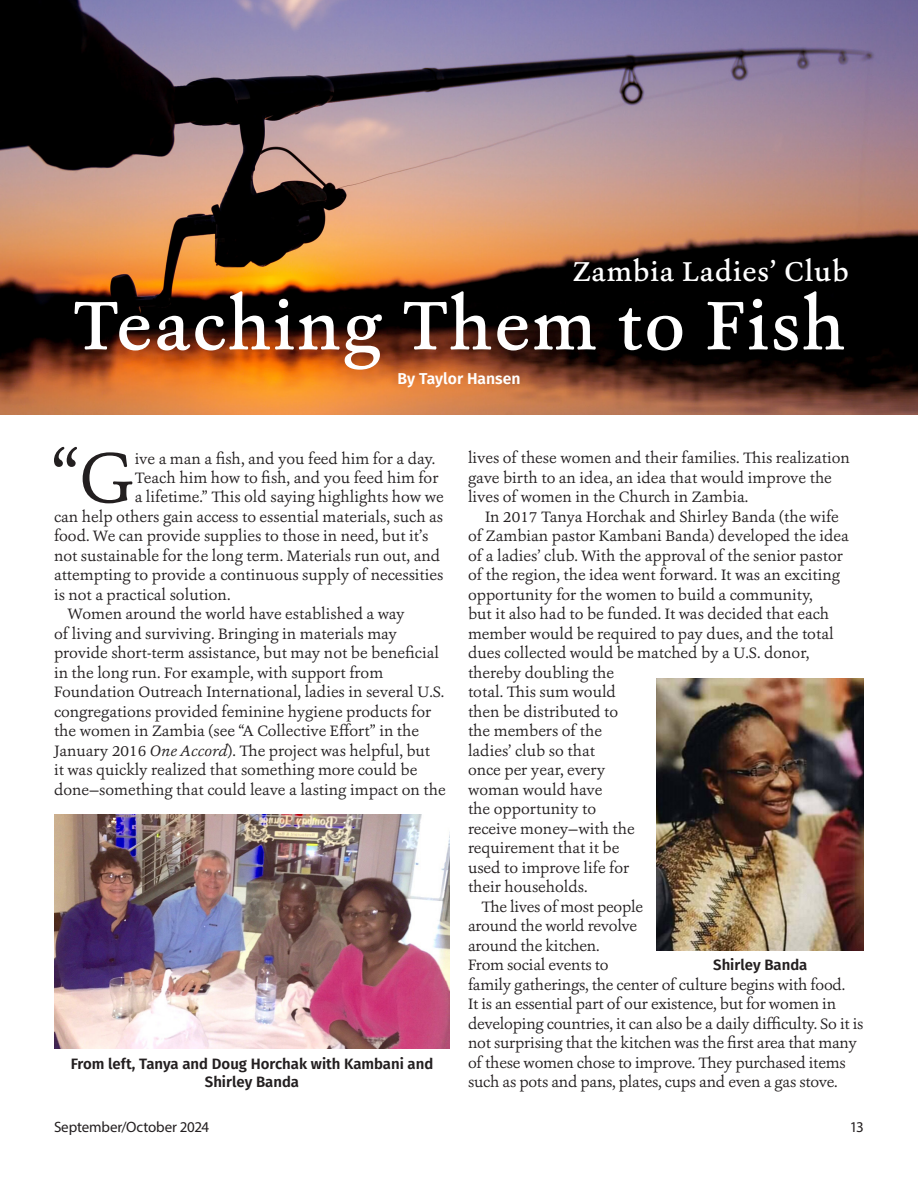
<style>
.page{position:relative;width:918px;height:1188px;background:#fff}
.page>*{position:absolute;margin:0;border:0;box-sizing:border-box;transform-origin:0 0}
.t1{font:74.55px "Ashbury";color:#231f20}
.t2{font:500 72px "Ashbury";letter-spacing:.03em;color:#fff}
.t3{font:500 28.5px "Ashbury";letter-spacing:.03em;color:#fff}
.t4{font:15.75px/19.5px "Ashbury";color:#231f20}
.t5{font:600 15.75px "Fira Sans";color:#fff}
.t6{font:600 15px/18px "Fira Sans";color:#231f20;text-align:center}
.t7{font:15px "Myriad Pro";letter-spacing:-.01em;color:#231f20}
.s1{font-style:italic}
</style>
<div class="page">
<img style="left:0;top:0;width:918px;height:415px">
<img style="left:54px;top:814px;width:396px;height:234px">
<img style="left:657px;top:678px;width:207px;height:273px">
<h3 class="t3" style="left:573px;top:253px;width:278px">Zambia Ladies’ Club</h3>
<h2 class="t2" style="left:73px;top:279px;width:774px">Teaching Them to Fish</h2>
<p class="t5" style="left:397px;top:366px;width:125px">By Taylor Hansen</p>
<h1 class="t1" style="left:51px;top:430px;width:86px">“G</h1>
<p class="t4" style="left:135px;top:448px;width:302px">ive a man a fish, and you feed him for a day.</p>
<p class="t4" style="left:135px;top:468px;width:305px">Teach him how to fish, and you feed him for</p>
<p class="t4" style="left:135px;top:487px;width:310px">a lifetime.” This old saying highlights how we</p>
<p class="t4" style="left:54px;top:507px;width:391px">can help others gain access to essential materials, such as</p>
<p class="t4" style="left:54px;top:526px;width:376px">food. We can provide supplies to those in need, but it’s</p>
<p class="t4" style="left:54px;top:546px;width:388px">not sustainable for the long term. Materials run out, and</p>
<p class="t4" style="left:54px;top:565px;width:391px">attempting to provide a continuous supply of necessities</p>
<p class="t4" style="left:54px;top:585px;width:178px">is not a practical solution.</p>
<p class="t4" style="left:68px;top:604px;width:339px">Women around the world have established a way</p>
<p class="t4" style="left:54px;top:624px;width:345px">of living and surviving. Bringing in materials may</p>
<p class="t4" style="left:54px;top:643px;width:387px">provide short-term assistance, but may not be beneficial</p>
<p class="t4" style="left:54px;top:663px;width:331px">in the long run. For example, with support from</p>
<p class="t4" style="left:54px;top:682px;width:392px">Foundation Outreach International, ladies in several U.S.</p>
<p class="t4" style="left:54px;top:702px;width:379px">congregations provided feminine hygiene products for</p>
<p class="t4" style="left:54px;top:721px;width:367px">the women in Zambia (see “A Collective Effort” in the</p>
<p class="t4" style="left:54px;top:741px;width:378px">January 2016 <span class="s1">One Accord</span>). The project was helpful, but</p>
<p class="t4" style="left:54px;top:760px;width:365px">it was quickly realized that something more could be</p>
<p class="t4" style="left:54px;top:780px;width:393px">done—something that could leave a lasting impact on the</p>
<p class="t6" style="left:71px;top:1053px;width:364px">From left, Tanya and Doug Horchak with Kambani and<br>Shirley Banda</p>
<p class="t4" style="left:468px;top:448px;width:383px">lives of these women and their families. This realization gave birth to an idea, an idea that would improve the lives of women in the Church in Zambia.</p>
<p class="t4" style="left:485px;top:507px;width:355px">In 2017 Tanya Horchak and Shirley Banda (the wife</p>
<p class="t4" style="left:468px;top:526px;width:382px">of Zambian pastor Kambani Banda) developed the idea</p>
<p class="t4" style="left:468px;top:546px;width:376px">of a ladies’ club. With the approval of the senior pastor</p>
<p class="t4" style="left:468px;top:565px;width:374px">of the region, the idea went forward. It was an exciting</p>
<p class="t4" style="left:468px;top:585px;width:346px">opportunity for the women to build a community,</p>
<p class="t4" style="left:468px;top:604px;width:363px">but it also had to be funded. It was decided that each</p>
<p class="t4" style="left:468px;top:624px;width:367px">member would be required to pay dues, and the total</p>
<p class="t4" style="left:468px;top:643px;width:343px">dues collected would be matched by a U.S. donor,</p>
<p class="t4" style="left:468px;top:663px;width:148px">thereby doubling the</p>
<p class="t4" style="left:468px;top:682px;width:150px">total. This sum would</p>
<p class="t4" style="left:468px;top:702px;width:152px">then be distributed to</p>
<p class="t4" style="left:468px;top:721px;width:135px">the members of the</p>
<p class="t4" style="left:468px;top:741px;width:129px">ladies’ club so that</p>
<p class="t4" style="left:468px;top:760px;width:139px">once per year, every</p>
<p class="t4" style="left:468px;top:780px;width:136px">woman would have</p>
<p class="t4" style="left:468px;top:799px;width:130px">the opportunity to</p>
<p class="t4" style="left:468px;top:819px;width:168px">receive money—with the</p>
<p class="t4" style="left:468px;top:838px;width:153px">requirement that it be</p>
<p class="t4" style="left:468px;top:858px;width:163px">used to improve life for</p>
<p class="t4" style="left:468px;top:877px;width:121px">their households.</p>
<p class="t4" style="left:482px;top:897px;width:163px">The lives of most people</p>
<p class="t4" style="left:468px;top:916px;width:171px">around the world revolve</p>
<p class="t4" style="left:468px;top:936px;width:133px">around the kitchen.</p>
<p class="t4" style="left:468px;top:955px;width:142px">From social events to</p>
<p class="t4" style="left:468px;top:975px;width:379px">family gatherings, the center of culture begins with food.</p>
<p class="t4" style="left:468px;top:994px;width:370px">It is an essential part of our existence, but for women in</p>
<p class="t4" style="left:468px;top:1014px;width:397px">developing countries, it can also be a daily difficulty. So it is</p>
<p class="t4" style="left:468px;top:1033px;width:390px">not surprising that the kitchen was the first area that many</p>
<p class="t4" style="left:468px;top:1053px;width:379px">of these women chose to improve. They purchased items</p>
<p class="t4" style="left:468px;top:1072px;width:371px">such as pots and pans, plates, cups and even a gas stove.</p>
<p class="t6" style="left:713px;top:954px;width:96px">Shirley Banda</p>
<p class="t7" style="left:54px;top:1117px;width:157px">September/October 2024</p>
<p class="t7" style="left:850px;top:1117px;width:16px">13</p>
</div>
